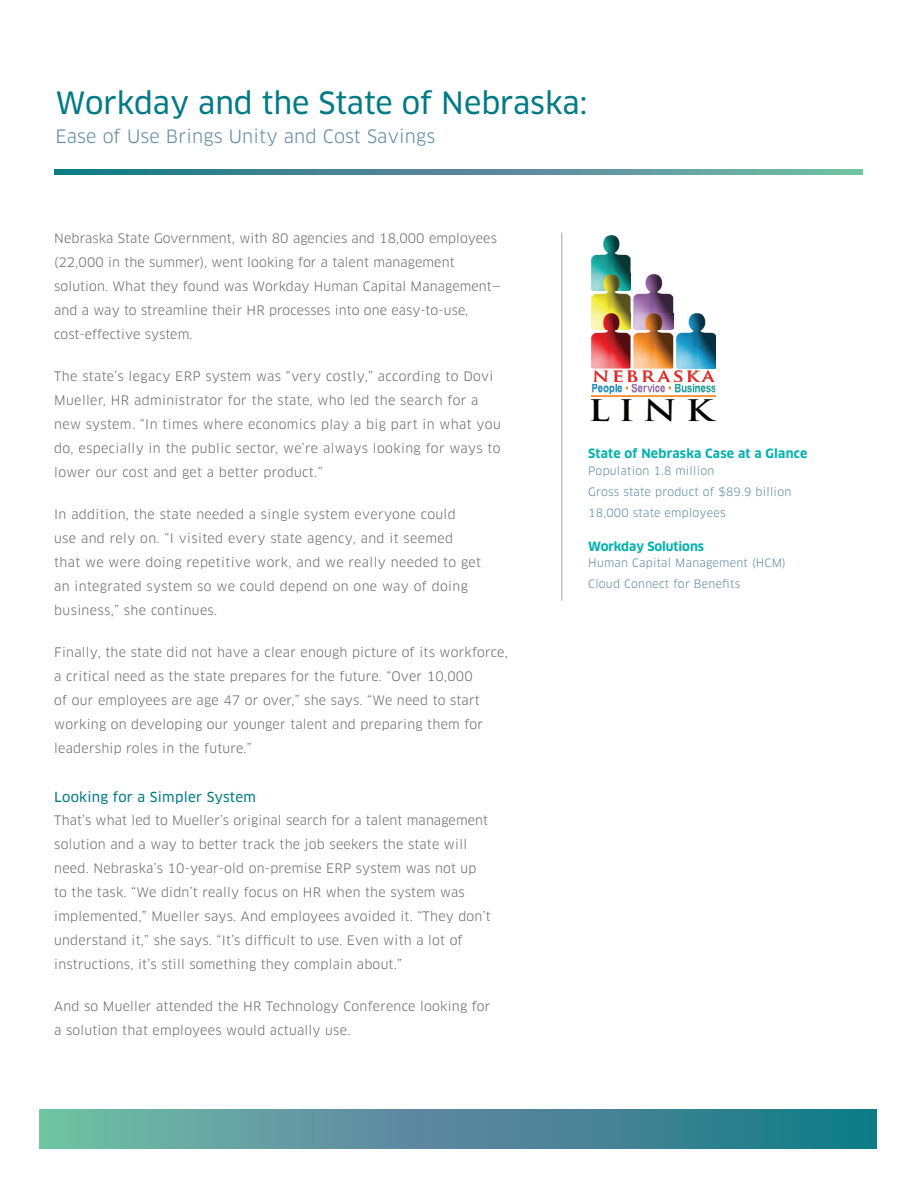
<style>
.page{position:relative;width:918px;height:1188px;background:#fff}
.page>*{position:absolute;margin:0;border:0;box-sizing:border-box;transform-origin:0 0}
.t1{font:30px "Clan News";color:#007b85}
.t2{font:700 29.1px "Trajan Pro";color:#040503;scale:1.23 1}
._1__Title{font:18px "Clan";letter-spacing:.01em;color:#5c87a1}
._3__gray_body{font:13.5px "Clan News";letter-spacing:.02em;color:#007b85}
._3__gray_body-2{font:12.75px/24px "Clan";letter-spacing:.02em;color:#676767}
._2__blue_subhead{font:700 12.45px "Clan";letter-spacing:.02em;color:#00b1b0}
._2__blue_body_headin{font:700 12.45px "Clan";letter-spacing:-.01em;color:#00b1b0}
._2__blue_body_headin-2{font:11.25px "Clan";letter-spacing:.02em;color:#5c87a1}
</style>
<div class="page">
<svg style="left:39px;top:1110px;width:837px;height:38px;background:#4e9199"></svg>
<svg style="left:54px;top:170px;width:809px;height:5px;background:#4d9199"></svg>
<hr style="left:561px;top:233px;width:1px;height:368px;background:#a4a2a3">
<img style="left:591px;top:235px;width:40px;height:39px">
<img style="left:633px;top:274px;width:40px;height:39px">
<img style="left:591px;top:290px;width:40px;height:23px">
<img style="left:591px;top:274px;width:40px;height:16px">
<img style="left:676px;top:313px;width:40px;height:56px">
<img style="left:633px;top:329px;width:40px;height:40px">
<img style="left:633px;top:313px;width:40px;height:16px">
<img style="left:591px;top:329px;width:40px;height:40px">
<img style="left:591px;top:313px;width:40px;height:16px">
<img style="left:591px;top:370px;width:125px;height:27px">
<img style="left:592px;top:383px;width:123px;height:1px">
<p class="t1" style="left:56px;top:85px;width:533px">Workday and the State of Nebraska:</p>
<p class="_1__Title" style="left:56px;top:125px;width:381px">Ease of Use Brings Unity and Cost Savings</p>
<p class="_3__gray_body-2" style="left:54px;top:226px;width:448px">Nebraska State Government, with 80 agencies and 18,000 employees (22,000 in the summer), went looking for a talent management solution. What they found was Workday Human Capital Management— and a way to streamline their HR processes into one easy-to-use, cost-effective system.</p>
<p class="_3__gray_body-2" style="left:54px;top:364px;width:448px">The state’s legacy ERP system was “very costly,” according to Dovi Mueller, HR administrator for the state, who led the search for a new system. “In times where economics play a big part in what you do, especially in the public sector, we’re always looking for ways to lower our cost and get a better product.”</p>
<p class="_3__gray_body-2" style="left:54px;top:502px;width:428px">In addition, the state needed a single system everyone could<br>use and rely on. “I visited every state agency, and it seemed that we were doing repetitive work, and we really needed to get an integrated system so we could depend on one way of doing business,” she continues.</p>
<p class="_3__gray_body-2" style="left:54px;top:640px;width:455px">Finally, the state did not have a clear enough picture of its workforce, a critical need as the state prepares for the future. “Over 10,000<br>of our employees are age 47 or over,” she says. “We need to start working on developing our younger talent and preparing them for leadership roles in the future.”</p>
<p class="_3__gray_body" style="left:54px;top:789px;width:203px">Looking for a Simpler System</p>
<p class="_3__gray_body-2" style="left:54px;top:808px;width:438px">That’s what led to Mueller’s original search for a talent management solution and a way to better track the job seekers the state will need. Nebraska’s 10-year-old on-premise ERP system was not up to the task. “We didn’t really focus on HR when the system was implemented,” Mueller says. And employees avoided it. “They don’t understand it,” she says. “It’s difficult to use. Even with a lot of instructions, it’s still something they complain about.”</p>
<p class="_3__gray_body-2" style="left:54px;top:994px;width:438px">And so Mueller attended the HR Technology Conference looking for a solution that employees would actually use.</p>
<p class="t2" style="left:588px;top:392px;width:103px">LINK</p>
<p class="_2__blue_subhead" style="left:588px;top:446px;width:221px">State of Nebraska Case at a Glance</p>
<p class="_2__blue_body_headin-2" style="left:588px;top:464px;width:128px">Population 1.8 million</p>
<p class="_2__blue_body_headin-2" style="left:588px;top:485px;width:205px">Gross state product of $89.9 billion</p>
<p class="_2__blue_body_headin-2" style="left:588px;top:506px;width:139px">18,000 state employees</p>
<p class="_2__blue_body_headin" style="left:588px;top:538px;width:117px">Workday Solutions</p>
<p class="_2__blue_body_headin-2" style="left:588px;top:556px;width:199px">Human Capital Management (HCM)</p>
<p class="_2__blue_body_headin-2" style="left:588px;top:577px;width:154px">Cloud Connect for Benefits</p>
</div>
